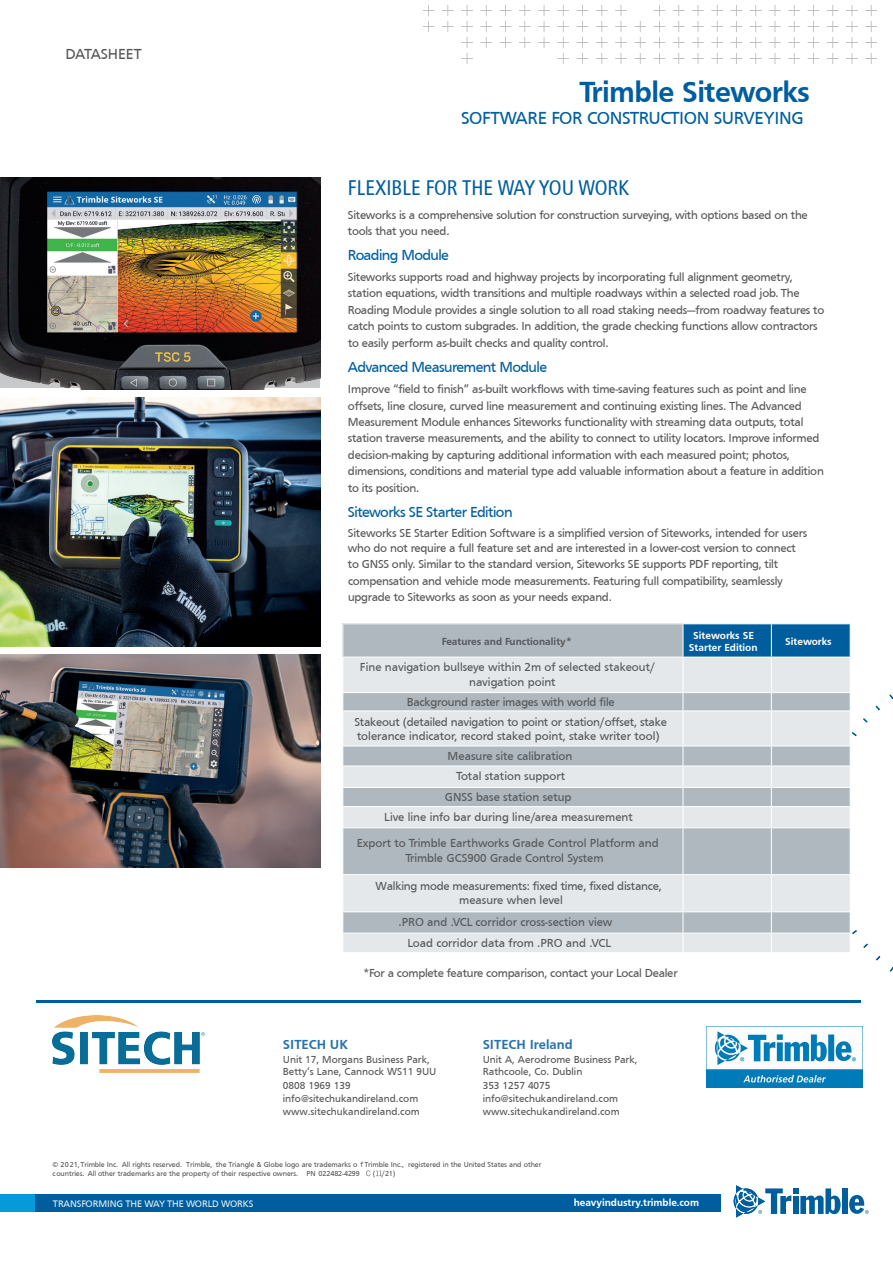
<style>
.page{position:relative;width:893px;height:1263px;background:#fff}
.page>*{position:absolute;margin:0;border:0;box-sizing:border-box;transform-origin:0 0}
.t1{font:700 30px "Frutiger";letter-spacing:-.02em;color:#005e9e}
.t2{font:condensed 21px "Frutiger";color:#005e9e}
.t3{font:18px "Frutiger";letter-spacing:-.02em;color:#005e9e}
.t4{font:15px "Frutiger";letter-spacing:-.04em;color:#005e9e}
.t5{font:15px "Frutiger";letter-spacing:-.01em;color:#57585a}
.t6{font:700 13.5px "Frutiger";color:#2572ac}
.t7{font:12px/16.5px "Frutiger";letter-spacing:-.02em;color:#57585a}
.t8{font:12px/20.2px "Frutiger";color:#57585a;text-align:center}
.t9{font:10.5px/13px "Frutiger";color:#57585a}
.t10{font:700 10.5px/12px "Frutiger";color:#fff;text-align:center}
.t11{font:700 10.5px "Frutiger";color:#57585a}
.t12{font:9.75px "Frutiger";letter-spacing:-.01em;color:#fff}
.t13{font:7.5px/9px "Frutiger";letter-spacing:-.01em;color:#57585a}
</style>
<div class="page">
<svg style="left:423px;top:5px;width:454px;height:59px"></svg>
<svg style="left:889px;top:967px;width:4px;height:5px"></svg>
<svg style="left:876px;top:956px;width:5px;height:5px"></svg>
<svg style="left:863px;top:943px;width:5px;height:5px"></svg>
<svg style="left:852px;top:732px;width:5px;height:4px"></svg>
<svg style="left:863px;top:718px;width:5px;height:5px"></svg>
<svg style="left:875px;top:705px;width:5px;height:5px"></svg>
<svg style="left:889px;top:694px;width:4px;height:5px"></svg>
<img style="left:0;top:655px;width:321px;height:212px">
<img style="left:0;top:177px;width:321px;height:213px">
<img style="left:0;top:398px;width:321px;height:248px">
<div style="left:343px;top:624px;width:340px;height:33px;background:#aeb8be"></div>
<svg style="left:684px;top:624px;width:166px;height:33px;background:#0662a0"></svg>
<div style="left:343px;top:658px;width:507px;height:294px;background:#e4e8eb"></div>
<svg style="left:343px;top:693px;width:507px;height:240px;background:#c8cfd4"></svg>
<hr style="left:771px;top:624px;width:1px;height:33px;background:#fff">
<hr style="left:683px;top:657px;width:1px;height:35px;background:#fff">
<hr style="left:771px;top:657px;width:1px;height:35px;background:#fff">
<hr style="left:342px;top:692px;width:341px;height:1px;background:#fff">
<hr style="left:683px;top:692px;width:88px;height:1px;background:#fff">
<svg style="left:683px;top:693px;width:1px;height:17px"></svg>
<hr style="left:771px;top:692px;width:80px;height:1px;background:#fff">
<svg style="left:771px;top:693px;width:1px;height:17px"></svg>
<hr style="left:342px;top:710px;width:341px;height:1px;background:#fff">
<hr style="left:683px;top:710px;width:88px;height:1px;background:#fff">
<hr style="left:683px;top:711px;width:1px;height:34px;background:#fff">
<hr style="left:771px;top:710px;width:80px;height:1px;background:#fff">
<hr style="left:771px;top:711px;width:1px;height:34px;background:#fff">
<hr style="left:342px;top:745px;width:341px;height:1px;background:#fff">
<hr style="left:683px;top:745px;width:88px;height:1px;background:#fff">
<hr style="left:771px;top:745px;width:80px;height:1px;background:#fff">
<hr style="left:342px;top:765px;width:341px;height:1px;background:#fff">
<hr style="left:683px;top:765px;width:88px;height:1px;background:#fff">
<hr style="left:771px;top:765px;width:80px;height:1px;background:#fff">
<hr style="left:342px;top:787px;width:341px;height:1px;background:#fff">
<hr style="left:683px;top:787px;width:88px;height:1px;background:#fff">
<hr style="left:771px;top:787px;width:80px;height:1px;background:#fff">
<hr style="left:342px;top:806px;width:341px;height:1px;background:#fff">
<hr style="left:683px;top:806px;width:88px;height:1px;background:#fff">
<svg style="left:683px;top:746px;width:1px;height:81px"></svg>
<hr style="left:771px;top:806px;width:80px;height:1px;background:#fff">
<svg style="left:771px;top:746px;width:1px;height:81px"></svg>
<svg style="left:820px;top:746px;width:30px;height:88px;background:#cbd1d6"></svg>
<hr style="left:342px;top:827px;width:341px;height:1px;background:#fff">
<hr style="left:683px;top:827px;width:88px;height:1px;background:#fff">
<hr style="left:683px;top:828px;width:1px;height:46px;background:#fff">
<hr style="left:771px;top:827px;width:80px;height:1px;background:#fff">
<hr style="left:771px;top:828px;width:1px;height:46px;background:#fff">
<hr style="left:342px;top:874px;width:341px;height:1px;background:#fff">
<hr style="left:683px;top:874px;width:88px;height:1px;background:#fff">
<hr style="left:683px;top:875px;width:1px;height:36px;background:#fff">
<hr style="left:771px;top:874px;width:80px;height:1px;background:#fff">
<hr style="left:771px;top:875px;width:1px;height:36px;background:#fff">
<hr style="left:342px;top:911px;width:341px;height:1px;background:#fff">
<hr style="left:683px;top:911px;width:88px;height:1px;background:#fff">
<hr style="left:771px;top:911px;width:80px;height:1px;background:#fff">
<hr style="left:342px;top:933px;width:341px;height:1px;background:#fff">
<hr style="left:683px;top:933px;width:88px;height:1px;background:#fff">
<svg style="left:683px;top:912px;width:1px;height:40px"></svg>
<hr style="left:771px;top:933px;width:80px;height:1px;background:#fff">
<svg style="left:771px;top:912px;width:1px;height:40px"></svg>
<svg style="left:842px;top:912px;width:15px;height:40px"></svg>
<div style="left:842px;top:1188px;width:6px;height:26px;background:#005e9e"></div>
<svg style="left:734px;top:1185px;width:107px;height:32px"></svg>
<svg style="left:849px;top:1195px;width:20px;height:19px"></svg>
<div style="left:0;top:1194px;width:719px;height:18px;background:#069ad9"></div>
<div style="left:36px;top:1194px;width:685px;height:18px;background:#005e9e"></div>
<svg style="left:366px;top:1170px;width:4px;height:6px"></svg>
<svg style="left:376px;top:1170px;width:6px;height:6px"></svg>
<hr style="left:36px;top:1001px;width:825px;height:2px;background:#005e9e">
<img style="left:52px;top:1015px;width:153px;height:58px">
<img style="left:706px;top:1027px;width:156px;height:60px">
<p class="t5" style="left:65px;top:45px;width:78px">DATASHEET</p>
<h1 class="t1" style="left:579px;top:75px;width:232px">Trimble Siteworks</h1>
<h3 class="t3" style="left:461px;top:108px;width:344px">SOFTWARE FOR CONSTRUCTION SURVEYING</h3>
<h2 class="t2" style="left:348px;top:176px;width:283px">FLEXIBLE FOR THE WAY YOU WORK</h2>
<p class="t7" style="left:348px;top:206px;width:461px">Siteworks is a comprehensive solution for construction surveying, with options based on the tools that you need.</p>
<p class="t4" style="left:348px;top:246px;width:103px">Roading Module</p>
<p class="t7" style="left:348px;top:268px;width:446px">Siteworks supports road and highway projects by incorporating full alignment geometry,</p>
<p class="t7" style="left:348px;top:285px;width:478px">station equations, width transitions and multiple roadways within a selected road job. The Roading Module provides a single solution to all road staking needs—from roadway features to catch points to custom subgrades. In addition, the grade checking functions allow contractors to easily perform as-built checks and quality control.</p>
<p class="t4" style="left:348px;top:358px;width:201px">Advanced Measurement Module</p>
<p class="t7" style="left:348px;top:381px;width:460px">Improve “field to finish” as-built workflows with time-saving features such as point and line</p>
<p class="t7" style="left:348px;top:397px;width:455px">offsets, line closure, curved line measurement and continuing existing lines. The Advanced</p>
<p class="t7" style="left:348px;top:414px;width:477px">Measurement Module enhances Siteworks functionality with streaming data outputs, total station traverse measurements, and the ability to connect to utility locators. Improve informed decision-making by capturing additional information with each measured point; photos, dimensions, conditions and material type add valuable information about a feature in addition to its position.</p>
<p class="t4" style="left:348px;top:503px;width:166px">Siteworks SE Starter Edition</p>
<p class="t7" style="left:348px;top:539px;width:449px">who do not require a full feature set and are interested in a lower-cost version to connect</p>
<p class="t7" style="left:348px;top:524px;width:461px">Siteworks SE Starter Edition Software is a simplified version of Siteworks, intended for users</p>
<p class="t7" style="left:348px;top:556px;width:436px">to GNSS only. Similar to the standard version, Siteworks SE supports PDF reporting, tilt compensation and vehicle mode measurements. Featuring full compatibility, seamlessly upgrade to Siteworks as soon as your needs expand.</p>
<p class="t11" style="left:442px;top:635px;width:131px">Features and Functionality*</p>
<p class="t10" style="left:689px;top:629px;width:70px">Siteworks SE<br>Starter Edition</p>
<p class="t10" style="left:785px;top:635px;width:48px">Siteworks</p>
<p class="t8" style="left:469px;top:659px;width:188px;line-height:15px;text-align:left;text-indent:-109px">Fine navigation bullseye within 2m of selected stakeout/ navigation point</p>
<p class="t7" style="left:407px;top:694px;width:210px">Background raster images with world file</p>
<p class="t7" style="left:354px;top:714px;width:314px">Stakeout (detailed navigation to point or station/offset, stake</p>
<p class="t8" style="left:357px;top:725px;width:304px">tolerance indicator, record staked point, stake writer tool)<br>Measure site calibration<br>Total station support<br>GNSS base station setup<br>Live line info bar during line/area measurement</p>
<p class="t8" style="left:357px;top:836px;width:303px;line-height:15px">Export to Trimble Earthworks Grade Control Platform and<br>Trimble GCS900 Grade Control System</p>
<p class="t8" style="left:459px;top:890px;width:105px">measure when level</p>
<p class="t7" style="left:375px;top:878px;width:288px">Walking mode measurements: fixed time, fixed distance,</p>
<p class="t8" style="left:398px;top:912px;width:215px;text-align:right">.PRO and .VCL corridor cross-section view<br>Load corridor data from .PRO and .VCL</p>
<p class="t7" style="left:363px;top:964px;width:316px">*For a complete feature comparison, contact your Local Dealer</p>
<p class="t6" style="left:283px;top:1036px;width:67px">SITECH UK</p>
<p class="t9" style="left:283px;top:1052px;width:155px">Unit 17, Morgans Business Park,<br>Betty’s Lane, Cannock WS11 9UU<br>0808 1969 139 info@sitechukandireland.com www.sitechukandireland.com</p>
<p class="t6" style="left:483px;top:1036px;width:92px">SITECH Ireland</p>
<p class="t9" style="left:483px;top:1052px;width:156px">Unit A, Aerodrome Business Park,<br>Rathcoole, Co. Dublin<br>353 1257 4075 info@sitechukandireland.com www.sitechukandireland.com</p>
<p class="t13" style="left:52px;top:1160px;width:490px">© 2021,Trimble Inc. All rights reserved. Trimble, the Triangle &amp; Globe logo are trademarks o f Trimble Inc., registered in the United States and other countries. All other trademarks are the property of their respective owners. PN 022482-4299</p>
<p class="t13" style="left:373px;top:1169px;width:24px">( /21)</p>
<p class="t12" style="left:53px;top:1198px;width:202px">TRANSFORMING THE WAY THE WORLD WORKS</p>
<p class="t10" style="left:574px;top:1197px;width:127px">heavyindustry.trimble.com</p>
</div>
